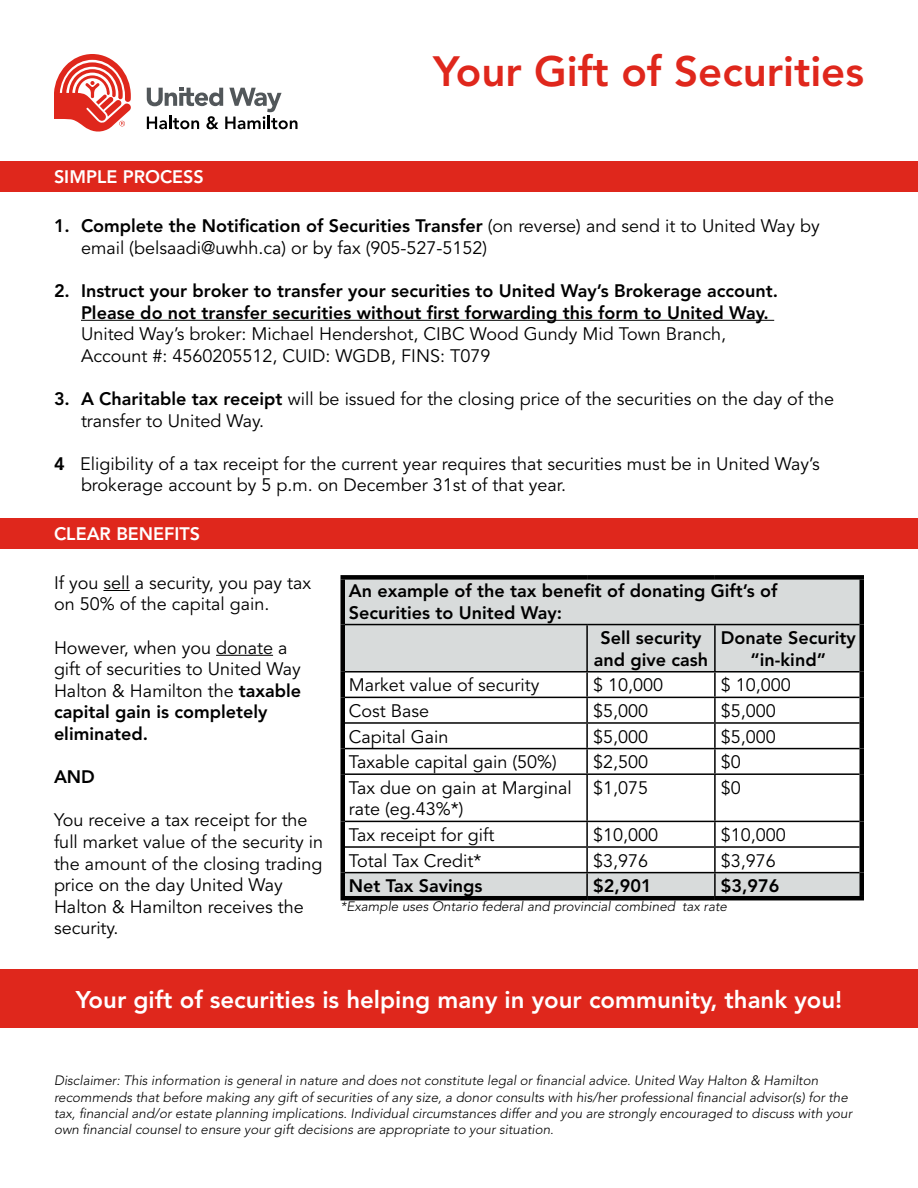
<style>
.page{position:relative;width:918px;height:1188px;background:#fff}
.page>*{position:absolute;margin:0;border:0;box-sizing:border-box;transform-origin:0 0}
.t1{font:800 42px "Avenir LT Std";color:#df271c}
.t2{font:800 24px "Avenir LT Std";color:#fff}
.t3{font:18px/21.6px "Avenir LT Std";color:#000}
.t4{font:800 18px/21.6px "Avenir LT Std";color:#000}
.t5{font:800 18px "Avenir LT Std";color:#fff}
.t6{font:italic 300 13.5px/16.2px "Avenir LT Std";color:#000}
.s1{font-weight:800}
</style>
<div class="page">
<svg style="left:54px;top:54px;width:77px;height:78px"></svg>
<svg style="left:147px;top:88px;width:150px;height:41px"></svg>
<div style="left:0;top:161px;width:918px;height:31px;background:#df271c"></div>
<div style="left:0;top:518px;width:918px;height:31px;background:#df271c"></div>
<hr style="left:81px;top:320px;width:693px;height:1px;background:#000">
<svg style="left:103px;top:590px;width:27px;height:1px"></svg>
<hr style="left:216px;top:655px;width:57px;height:1px;background:#000">
<svg style="left:345px;top:580px;width:515px;height:316px"></svg>
<div style="left:340px;top:575px;width:247px;height:5px;background:#000"></div>
<div style="left:340px;top:580px;width:5px;height:45px;background:#000"></div>
<div style="left:587px;top:575px;width:128px;height:5px;background:#000"></div>
<div style="left:715px;top:575px;width:149px;height:5px;background:#000"></div>
<hr style="left:860px;top:580px;width:4px;height:45px;background:#000">
<div style="left:340px;top:625px;width:5px;height:47px;background:#000"></div>
<hr style="left:860px;top:625px;width:4px;height:47px;background:#000">
<div style="left:340px;top:672px;width:5px;height:25px;background:#000"></div>
<hr style="left:860px;top:672px;width:4px;height:25px;background:#000">
<div style="left:340px;top:697px;width:5px;height:26px;background:#000"></div>
<hr style="left:860px;top:697px;width:4px;height:26px;background:#000">
<div style="left:340px;top:723px;width:5px;height:26px;background:#000"></div>
<hr style="left:860px;top:723px;width:4px;height:26px;background:#000">
<div style="left:340px;top:749px;width:5px;height:25px;background:#000"></div>
<hr style="left:860px;top:749px;width:4px;height:25px;background:#000">
<div style="left:340px;top:774px;width:5px;height:47px;background:#000"></div>
<hr style="left:860px;top:774px;width:4px;height:47px;background:#000">
<div style="left:340px;top:821px;width:5px;height:26px;background:#000"></div>
<hr style="left:860px;top:821px;width:4px;height:26px;background:#000">
<div style="left:340px;top:847px;width:5px;height:26px;background:#000"></div>
<hr style="left:860px;top:847px;width:4px;height:26px;background:#000">
<div style="left:340px;top:873px;width:5px;height:23px;background:#000"></div>
<hr style="left:860px;top:873px;width:4px;height:23px;background:#000">
<hr style="left:340px;top:896px;width:247px;height:4px;background:#000">
<hr style="left:587px;top:896px;width:128px;height:4px;background:#000">
<hr style="left:715px;top:896px;width:149px;height:4px;background:#000">
<hr style="left:345px;top:624px;width:242px;height:1px;background:#000">
<hr style="left:587px;top:624px;width:128px;height:1px;background:#000">
<hr style="left:586px;top:625px;width:2px;height:46px;background:#000">
<hr style="left:715px;top:624px;width:145px;height:1px;background:#000">
<hr style="left:714px;top:625px;width:2px;height:46px;background:#000">
<hr style="left:345px;top:671px;width:242px;height:2px;background:#000">
<hr style="left:587px;top:671px;width:128px;height:2px;background:#000">
<hr style="left:586px;top:673px;width:2px;height:24px;background:#000">
<hr style="left:715px;top:671px;width:145px;height:2px;background:#000">
<hr style="left:714px;top:673px;width:2px;height:24px;background:#000">
<hr style="left:345px;top:697px;width:242px;height:1px;background:#000">
<hr style="left:587px;top:697px;width:128px;height:1px;background:#000">
<hr style="left:586px;top:698px;width:2px;height:24px;background:#000">
<hr style="left:715px;top:697px;width:145px;height:1px;background:#000">
<hr style="left:714px;top:698px;width:2px;height:24px;background:#000">
<hr style="left:345px;top:722px;width:242px;height:2px;background:#000">
<hr style="left:587px;top:722px;width:128px;height:2px;background:#000">
<hr style="left:586px;top:724px;width:2px;height:24px;background:#000">
<hr style="left:715px;top:722px;width:145px;height:2px;background:#000">
<hr style="left:714px;top:724px;width:2px;height:24px;background:#000">
<hr style="left:345px;top:748px;width:242px;height:1px;background:#000">
<hr style="left:587px;top:748px;width:128px;height:1px;background:#000">
<hr style="left:586px;top:749px;width:2px;height:24px;background:#000">
<hr style="left:715px;top:748px;width:145px;height:1px;background:#000">
<hr style="left:714px;top:749px;width:2px;height:24px;background:#000">
<hr style="left:345px;top:773px;width:242px;height:2px;background:#000">
<hr style="left:587px;top:773px;width:128px;height:2px;background:#000">
<hr style="left:586px;top:775px;width:2px;height:46px;background:#000">
<hr style="left:715px;top:773px;width:145px;height:2px;background:#000">
<hr style="left:714px;top:775px;width:2px;height:46px;background:#000">
<hr style="left:345px;top:821px;width:242px;height:1px;background:#000">
<hr style="left:587px;top:821px;width:128px;height:1px;background:#000">
<hr style="left:586px;top:822px;width:2px;height:24px;background:#000">
<hr style="left:715px;top:821px;width:145px;height:1px;background:#000">
<hr style="left:714px;top:822px;width:2px;height:24px;background:#000">
<hr style="left:345px;top:846px;width:242px;height:2px;background:#000">
<hr style="left:587px;top:846px;width:128px;height:2px;background:#000">
<hr style="left:586px;top:848px;width:2px;height:24px;background:#000">
<hr style="left:715px;top:846px;width:145px;height:2px;background:#000">
<hr style="left:714px;top:848px;width:2px;height:24px;background:#000">
<hr style="left:345px;top:872px;width:242px;height:1px;background:#000">
<hr style="left:587px;top:872px;width:128px;height:1px;background:#000">
<hr style="left:586px;top:873px;width:2px;height:23px;background:#000">
<hr style="left:715px;top:872px;width:145px;height:1px;background:#000">
<hr style="left:714px;top:873px;width:2px;height:23px;background:#000">
<div style="left:0;top:969px;width:918px;height:59px;background:#df271c"></div>
<p class="t5" style="left:54px;top:166px;width:151px">SIMPLE PROCESS</p>
<h1 class="t1" style="left:433px;top:46px;width:432px">Your Gift of Securities</h1>
<p class="t3" style="left:81px;top:216px;width:740px;text-indent:-27px"><span class="s1">1. Complete the Notification of Securities Transfer</span> (on reverse) and send it to United Way by email (belsaadi@uwhh.ca) or by fax (905-527-5152)</p>
<p class="t4" style="left:81px;top:280px;width:699px;text-indent:-27px">2. Instruct your broker to transfer your securities to United Way’s Brokerage account.<br>Please do not transfer securities without first forwarding this form to United Way.</p>
<p class="t3" style="left:81px;top:324px;width:647px">United Way’s broker: Michael Hendershot, CIBC Wood Gundy Mid Town Branch,<br>Account #: 4560205512, CUID: WGDB, FINS: T079</p>
<p class="t3" style="left:81px;top:388px;width:755px;text-indent:-27px"><span class="s1">3. A Charitable tax receipt</span> will be issued for the closing price of the securities on the day of the transfer to United Way.</p>
<p class="t3" style="left:81px;top:453px;width:740px;text-indent:-27px"><span class="s1">4.</span> Eligibility of a tax receipt for the current year requires that securities must be in United Way’s brokerage account by 5 p.m. on December 31st of that year.</p>
<p class="t5" style="left:54px;top:523px;width:148px">CLEAR BENEFITS</p>
<p class="t3" style="left:54px;top:572px;width:259px">If you sell a security, you pay tax on 50% of the capital gain.</p>
<p class="t3" style="left:54px;top:637px;width:249px">However, when you donate a gift of securities to United Way<br>Halton &amp; Hamilton the <span class="s1">taxable capital gain is completely eliminated.</span></p>
<p class="t4" style="left:54px;top:766px;width:42px">AND</p>
<p class="t3" style="left:54px;top:810px;width:271px">You receive a tax receipt for the full market value of the security in the amount of the closing trading price on the day United Way<br>Halton &amp; Hamilton receives the security.</p>
<p class="t4" style="left:349px;top:580px;width:430px">An example of the tax benefit of donating Gift’s of<br>Securities to United Way:</p>
<p class="t4" style="left:594px;top:627px;width:116px;text-align:center">Sell security and give cash</p>
<p class="t4" style="left:721px;top:627px;width:136px;text-align:center">Donate Security “in-kind”</p>
<p class="t3" style="left:349px;top:675px;width:192px">Market value of security</p>
<p class="t3" style="left:593px;top:675px;width:72px">$ 10,000</p>
<p class="t3" style="left:721px;top:675px;width:72px">$ 10,000</p>
<p class="t3" style="left:349px;top:701px;width:82px">Cost Base</p>
<p class="t3" style="left:593px;top:701px;width:57px">$5,000</p>
<p class="t3" style="left:721px;top:701px;width:57px">$5,000</p>
<p class="t3" style="left:349px;top:726px;width:101px">Capital Gain</p>
<p class="t3" style="left:593px;top:726px;width:57px">$5,000</p>
<p class="t3" style="left:721px;top:726px;width:57px">$5,000</p>
<p class="t3" style="left:349px;top:752px;width:210px">Taxable capital gain (50%)</p>
<p class="t3" style="left:593px;top:752px;width:57px">$2,500</p>
<p class="t3" style="left:721px;top:752px;width:22px">$0</p>
<p class="t3" style="left:349px;top:777px;width:225px">Tax due on gain at Marginal rate (eg.43%*)</p>
<p class="t3" style="left:593px;top:777px;width:57px">$1,075</p>
<p class="t3" style="left:721px;top:777px;width:22px">$0</p>
<p class="t3" style="left:349px;top:825px;width:147px">Tax receipt for gift</p>
<p class="t3" style="left:593px;top:825px;width:67px">$10,000</p>
<p class="t3" style="left:721px;top:825px;width:67px">$10,000</p>
<p class="t3" style="left:349px;top:850px;width:134px">Total Tax Credit*</p>
<p class="t3" style="left:593px;top:850px;width:57px">$3,976</p>
<p class="t3" style="left:721px;top:850px;width:57px">$3,976</p>
<p class="t4" style="left:349px;top:875px;width:135px">Net Tax Savings</p>
<p class="t4" style="left:593px;top:875px;width:60px">$2,901</p>
<p class="t4" style="left:721px;top:875px;width:60px">$3,976</p>
<p class="t6" style="left:340px;top:898px;width:388px">*Example uses Ontario federal and provincial combined tax rate</p>
<h2 class="t2" style="left:76px;top:985px;width:768px">Your gift of securities is helping many in your community, thank you!</h2>
<p class="t6" style="left:54px;top:1073px;width:800px">Disclaimer: This information is general in nature and does not constitute legal or financial advice. United Way Halton &amp; Hamilton recommends that before making any gift of securities of any size, a donor consults with his/her professional financial advisor(s) for the tax, financial and/or estate planning implications. Individual circumstances differ and you are strongly encouraged to discuss with your own financial counsel to ensure your gift decisions are appropriate to your situation.</p>
</div>
